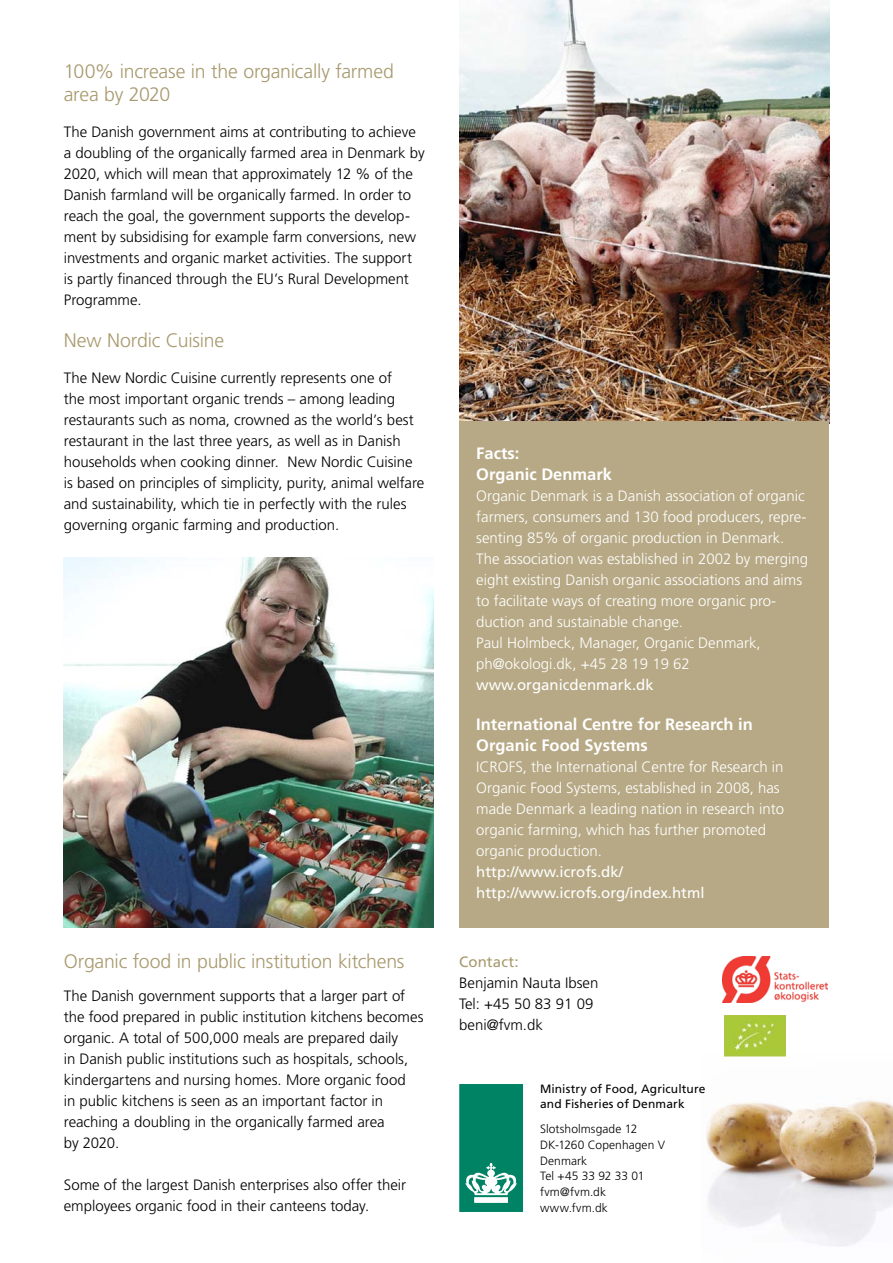
<style>
.page{position:relative;width:893px;height:1263px;background:#fff}
.page>*{position:absolute;margin:0;border:0;box-sizing:border-box;transform-origin:0 0}
.t1{font:300 19.5px/22.5px "Frutiger LT Std";letter-spacing:-.01em;color:#a8996e}
.t2{font:700 16.5px/21px "Frutiger LT Std";color:#fff}
.t3{font:300 15px/21px "Frutiger LT Std";color:#000}
.t4{font:300 15px/21px "Frutiger LT Std";color:#fff}
.t5{font:15px/21px "Frutiger LT Std";color:#fff}
.t6{font:15px "Frutiger LT Std";letter-spacing:.005em;color:#a8996e}
.t7{font:300 12px/15.8px "Frutiger LT Std";letter-spacing:.005em;color:#000}
.t8{font:12px/15px "Frutiger LT Std";letter-spacing:.01em;color:#000}
</style>
<div class="page">
<img style="left:459px;top:0;width:370px;height:421px">
<div style="left:459px;top:421px;width:370px;height:506px;background:#b7a985"></div>
<img style="left:64px;top:557px;width:370px;height:370px">
<img style="left:706px;top:1056px;width:187px;height:191px">
<div style="left:459px;top:1084px;width:64px;height:128px;background:#008265"></div>
<svg style="left:465px;top:1163px;width:52px;height:40px"></svg>
<img style="left:723px;top:957px;width:104px;height:45px">
<img style="left:724px;top:1015px;width:62px;height:41px">
<h1 class="t1" style="left:64px;top:61px;width:332px">100% increase in the organically farmed area by 2020</h1>
<p class="t3" style="left:64px;top:121px;width:362px">The Danish government aims at contributing to achieve a doubling of the organically farmed area in Denmark by 2020, which will mean that approximately 12 % of the Danish farmland will be organically farmed. In order to reach the goal, the government supports the develop&shy;ment by subsidising for example farm conversions, new investments and organic market activities. The support is partly financed through the EU’s Rural Development Programme.</p>
<h1 class="t1" style="left:64px;top:329px;width:162px">New Nordic Cuisine</h1>
<p class="t3" style="left:64px;top:367px;width:362px">The New Nordic Cuisine currently represents one of<br>the most important organic trends – among leading restaurants such as noma, crowned as the world’s best restaurant in the last three years, as well as in Danish households when cooking dinner. New Nordic Cuisine is based on principles of simplicity, purity, animal welfare and sustainability, which tie in perfectly with the rules governing organic farming and production.</p>
<h1 class="t1" style="left:64px;top:950px;width:342px">Organic food in public institution kitchens</h1>
<p class="t3" style="left:64px;top:985px;width:361px">The Danish government supports that a larger part of the food prepared in public institution kitchens becomes organic. A total of 500,000 meals are prepared daily<br>in Danish public institutions such as hospitals, schools, kindergartens and nursing homes. More organic food<br>in public kitchens is seen as an important factor in reaching a doubling in the organically farmed area<br>by 2020.</p>
<p class="t3" style="left:64px;top:1174px;width:344px">Some of the largest Danish enterprises also offer their employees organic food in their canteens today.</p>
<p class="t2" style="left:476px;top:443px;width:137px">Facts:<br>Organic Denmark</p>
<p class="t4" style="left:476px;top:485px;width:333px">Organic Denmark is a Danish association of organic farmers, consumers and 130 food producers, repre&shy;senting 85% of organic production in Denmark.<br>The association was established in 2002 by merging eight existing Danish organic associations and aims to facilitate ways of creating more organic pro&shy;duction and sustainable change.<br>Paul Holmbeck, Manager, Organic Denmark, ph@okologi.dk, +45 28 19 19 62</p>
<p class="t5" style="left:476px;top:674px;width:179px">www.organicdenmark.dk</p>
<p class="t2" style="left:476px;top:714px;width:278px">International Centre for Research in<br>Organic Food Systems</p>
<p class="t4" style="left:476px;top:757px;width:309px">ICROFS, the International Centre for Research in Organic Food Systems, established in 2008, has made Denmark a leading nation in research into organic farming, which has further promoted organic production.</p>
<p class="t5" style="left:476px;top:862px;width:230px">http://www.icrofs.dk/ http://www.icrofs.org/index.html</p>
<p class="t6" style="left:459px;top:953px;width:61px">Contact:</p>
<p class="t3" style="left:459px;top:973px;width:141px">Benjamin Nauta Ibsen<br>Tel: +45 50 83 91 09 beni@fvm.dk</p>
<p class="t8" style="left:540px;top:1082px;width:167px">Ministry of Food, Agriculture and Fisheries of Denmark</p>
<p class="t7" style="left:540px;top:1121px;width:127px">Slotsholmsgade 12<br>DK-1260 Copenhagen V<br>Denmark<br>Tel +45 33 92 33 01 fvm@fvm.dk www.fvm.dk</p>
</div>
